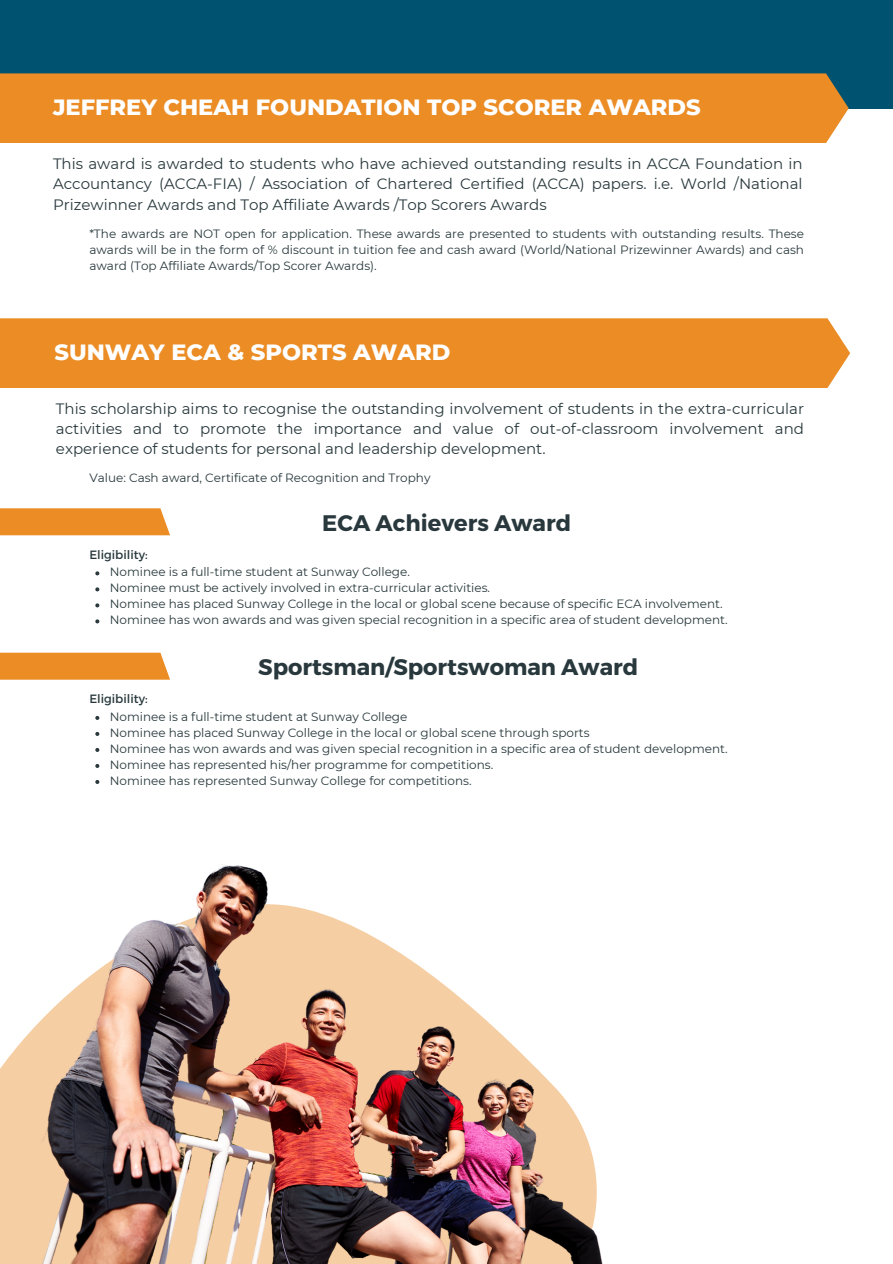
<style>
.page{position:relative;width:893px;height:1264px;background:#fff}
.page>*{position:absolute;margin:0;border:0;box-sizing:border-box;transform-origin:0 0}
.t1{font:800 22.5px "Montserrat";color:#fff}
.t2{font:700 22.5px "Montserrat";color:#28383c}
.t3{font:15px/20.2px "Montserrat";color:#28383c;text-align:justify}
.t4{font:12px/16px "Montserrat";color:#28383c;text-align:justify}
</style>
<div class="page">
<div style="left:0;top:0;width:892px;height:109px;background:#005370"></div>
<div style="left:0;top:73px;width:848px;height:70px;background:#eb8c25"></div>
<div style="left:0;top:318px;width:850px;height:70px;background:#eb8c25"></div>
<svg style="left:95px;top:716px;width:4px;height:4px"></svg>
<svg style="left:95px;top:732px;width:4px;height:4px"></svg>
<svg style="left:95px;top:748px;width:4px;height:4px"></svg>
<svg style="left:95px;top:764px;width:4px;height:4px"></svg>
<svg style="left:95px;top:780px;width:4px;height:4px"></svg>
<svg style="left:95px;top:571px;width:4px;height:4px"></svg>
<svg style="left:95px;top:587px;width:4px;height:4px"></svg>
<svg style="left:95px;top:603px;width:4px;height:4px"></svg>
<svg style="left:95px;top:619px;width:4px;height:4px"></svg>
<div style="left:0;top:508px;width:170px;height:27px;background:#eb8c25"></div>
<div style="left:0;top:652px;width:170px;height:27px;background:#eb8c25"></div>
<img style="left:11px;top:865px;width:592px;height:398px">
<p class="t1" style="left:53px;top:93px;width:649px">JEFFREY CHEAH FOUNDATION TOP SCORER AWARDS</p>
<p class="t3" style="left:53px;top:153px;width:751px">This award is awarded to students who have achieved outstanding results in ACCA Foundation in Accountancy (ACCA-FIA) / Association of Chartered Certified (ACCA) papers. i.e. World /National Prizewinner Awards and Top Affiliate Awards /Top Scorers Awards</p>
<p class="t4" style="left:89px;top:225px;width:716px">*The awards are NOT open for application. These awards are presented to students with outstanding results. These awards will be in the form of % discount in tuition fee and cash award (World/National Prizewinner Awards) and cash award (Top Affiliate Awards/Top Scorer Awards).</p>
<p class="t1" style="left:54px;top:338px;width:397px">SUNWAY ECA &amp; SPORTS AWARD</p>
<p class="t3" style="left:56px;top:398px;width:749px">This scholarship aims to recognise the outstanding involvement of students in the extra-curricular activities and to promote the importance and value of out-of-classroom involvement and experience of students for personal and leadership development.</p>
<p class="t4" style="left:89px;top:470px;width:342px">Value: Cash award, Certificate of Recognition and Trophy</p>
<p class="t4" style="left:89px;top:546px;width:60px">Eligibility:</p>
<p class="t2" style="left:322px;top:508px;width:250px">ECA Achievers Award</p>
<p class="t4" style="left:110px;top:564px;width:302px">Nominee is a full-time student at Sunway College.</p>
<p class="t4" style="left:110px;top:580px;width:382px">Nominee must be actively involved in extra-curricular activities.</p>
<p class="t4" style="left:110px;top:596px;width:614px">Nominee has placed Sunway College in the local or global scene because of specific ECA involvement.</p>
<p class="t4" style="left:110px;top:612px;width:619px">Nominee has won awards and was given special recognition in a specific area of student development.</p>
<p class="t4" style="left:89px;top:690px;width:60px">Eligibility:</p>
<p class="t2" style="left:258px;top:652px;width:381px">Sportsman/Sportswoman Award</p>
<p class="t4" style="left:110px;top:708px;width:299px">Nominee is a full-time student at Sunway College</p>
<p class="t4" style="left:110px;top:724px;width:481px">Nominee has placed Sunway College in the local or global scene through sports</p>
<p class="t4" style="left:110px;top:740px;width:619px">Nominee has won awards and was given special recognition in a specific area of student development.</p>
<p class="t4" style="left:110px;top:756px;width:385px">Nominee has represented his/her programme for competitions.</p>
<p class="t4" style="left:110px;top:772px;width:363px">Nominee has represented Sunway College for competitions.</p>
</div>
